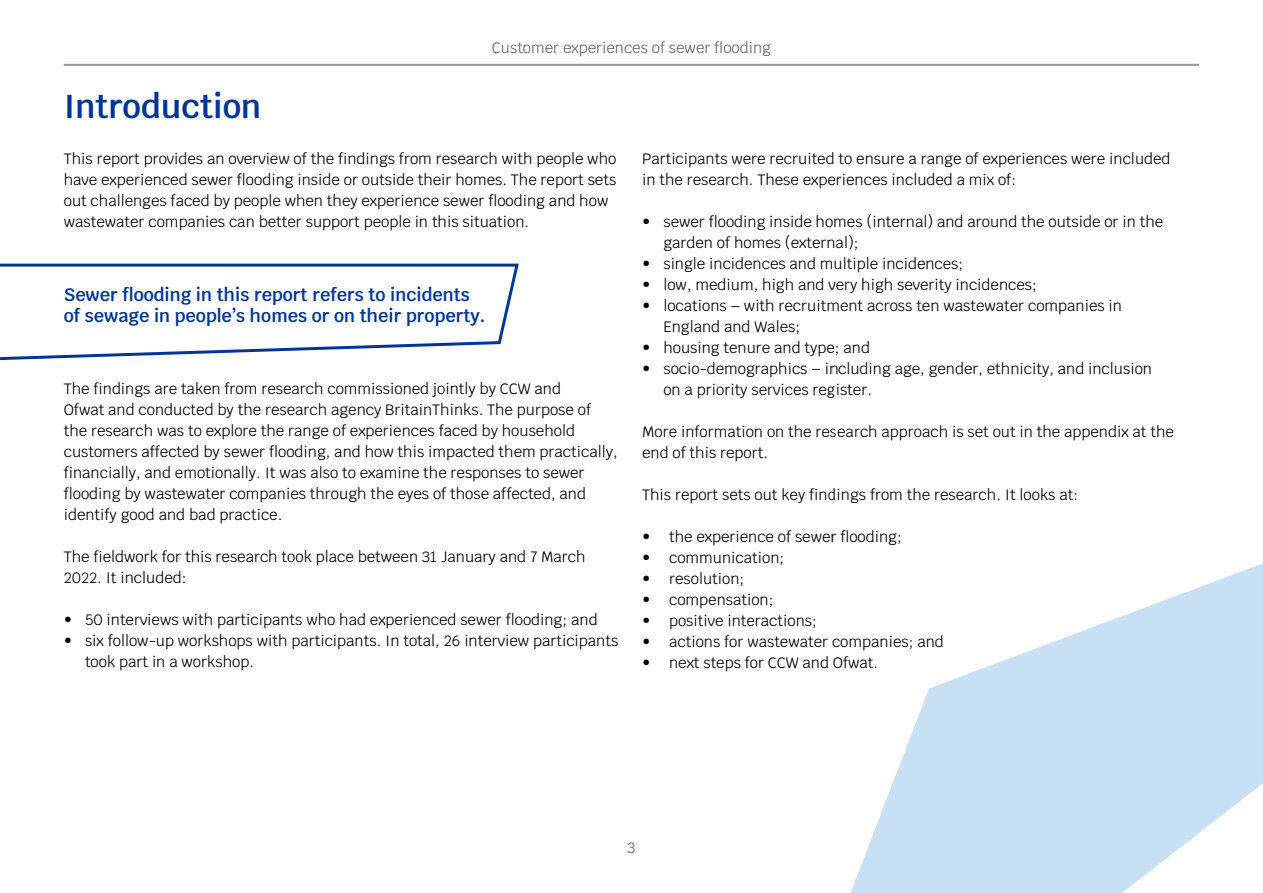
<style>
.page{position:relative;width:1263px;height:893px;background:#fff}
.page>*{position:absolute;margin:0;border:0;box-sizing:border-box;transform-origin:0 0}
.Title{font:600 33px "Krub";color:#003595}
.Body_copy_LCS{font:600 18px/21px "Krub";color:#003595}
.Body_copy_LCS-2{font:15px/21px "Krub";color:#000}
.t1{font:15px "Krub";color:#63656a}
</style>
<div class="page">
<hr style="left:64px;top:64px;width:1135px;height:2px;background:#989a9d">
<svg style="left:0;top:263px;width:519px;height:98px"></svg>
<svg style="left:850px;top:563px;width:413px;height:330px;fill:#c7e0f4"></svg>
<p class="t1" style="left:492px;top:35px;width:281px">Customer experiences of sewer flooding</p>
<p class="Title" style="left:64px;top:88px;width:199px">Introduction</p>
<p class="Body_copy_LCS-2" style="left:64px;top:148px;width:554px">This report provides an overview of the findings from research with people who have experienced sewer flooding inside or outside their homes. The report sets out challenges faced by people when they experience sewer flooding and how wastewater companies can better support people in this situation.</p>
<p class="Body_copy_LCS-2" style="left:642px;top:148px;width:530px">Participants were recruited to ensure a range of experiences were included in the research. These experiences included a mix of:</p>
<p class="Body_copy_LCS-2" style="left:663px;top:211px;width:501px;text-indent:-21px">• sewer flooding inside homes (internal) and around the outside or in the garden of homes (external);</p>
<p class="Body_copy_LCS-2" style="left:642px;top:253px;width:323px">• single incidences and multiple incidences;</p>
<p class="Body_copy_LCS-2" style="left:642px;top:274px;width:396px">• low, medium, high and very high severity incidences;</p>
<p class="Body_copy_LCS-2" style="left:663px;top:295px;width:460px;text-indent:-21px">• locations – with recruitment across ten wastewater companies in<br>England and Wales;</p>
<p class="Body_copy_LCS-2" style="left:642px;top:337px;width:229px">• housing tenure and type; and</p>
<p class="Body_copy_LCS-2" style="left:663px;top:358px;width:490px;text-indent:-21px">• socio-demographics – including age, gender, ethnicity, and inclusion on a priority services register.</p>
<p class="Body_copy_LCS-2" style="left:642px;top:421px;width:533px">More information on the research approach is set out in the appendix at the end of this report.</p>
<p class="Body_copy_LCS-2" style="left:642px;top:484px;width:438px">This report sets out key findings from the research. It looks at:</p>
<p class="Body_copy_LCS-2" style="left:642px;top:526px;width:261px">• the experience of sewer flooding;</p>
<p class="Body_copy_LCS-2" style="left:642px;top:547px;width:144px">• communication;</p>
<p class="Body_copy_LCS-2" style="left:642px;top:568px;width:104px">• resolution;</p>
<p class="Body_copy_LCS-2" style="left:642px;top:589px;width:133px">• compensation;</p>
<p class="Body_copy_LCS-2" style="left:642px;top:610px;width:176px">• positive interactions;</p>
<p class="Body_copy_LCS-2" style="left:642px;top:631px;width:303px">• actions for wastewater companies; and</p>
<p class="Body_copy_LCS-2" style="left:642px;top:652px;width:237px">• next steps for CCW and Ofwat.</p>
<p class="Body_copy_LCS" style="left:64px;top:285px;width:423px">Sewer flooding in this report refers to incidents of sewage in people’s homes or on their property.</p>
<p class="Body_copy_LCS-2" style="left:64px;top:378px;width:555px">The findings are taken from research commissioned jointly by CCW and<br>Ofwat and conducted by the research agency BritainThinks. The purpose of the research was to explore the range of experiences faced by household customers affected by sewer flooding, and how this impacted them practically, financially, and emotionally. It was also to examine the responses to sewer flooding by wastewater companies through the eyes of those affected, and identify good and bad practice.</p>
<p class="Body_copy_LCS-2" style="left:64px;top:546px;width:523px">The fieldwork for this research took place between 31 January and 7 March<br>2022. It included:</p>
<p class="Body_copy_LCS-2" style="left:64px;top:609px;width:535px">• 50 interviews with participants who had experienced sewer flooding; and</p>
<p class="Body_copy_LCS-2" style="left:85px;top:630px;width:535px;text-indent:-21px">• six follow-up workshops with participants. In total, 26 interview participants took part in a workshop.</p>
<p class="t1" style="left:627px;top:835px;width:10px">3</p>
</div>
